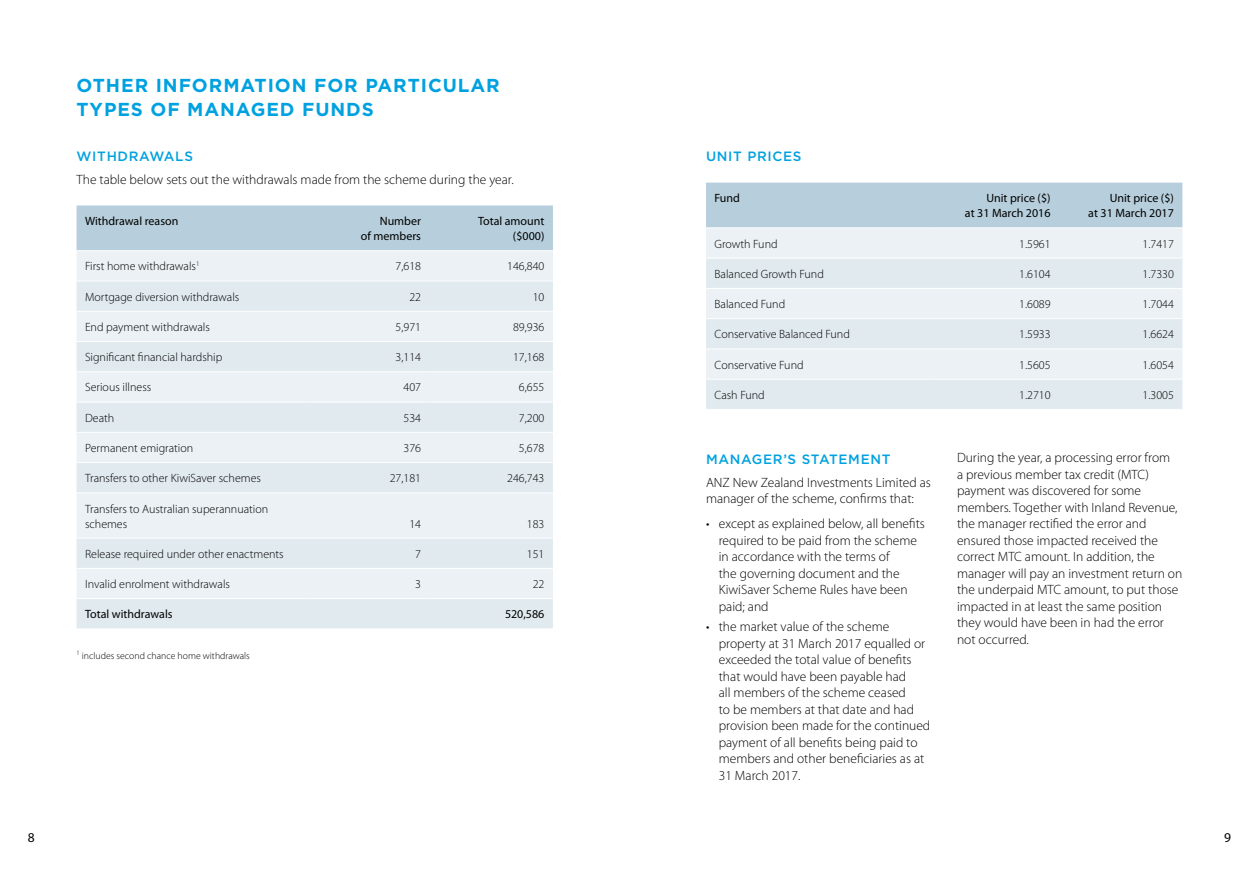
<style>
.page{position:relative;width:1259px;height:893px;background:#fff}
.page>*{position:absolute;margin:0;border:0;box-sizing:border-box;transform-origin:0 0}
.t1{font:700 18.75px/24px "Gotham";letter-spacing:.05em;color:#00a1e0}
.t2{font:300 13.5px/16.5px "Myriad Pro";color:#000}
.t3{font:500 13.5px "Gotham";letter-spacing:.05em;color:#00a1e0}
.t4{font:13.5px "Myriad Pro";color:#000}
.t5{font:300 12px/15px "Myriad Pro";color:#000}
.t6{font:12px/15px "Myriad Pro";color:#000;text-align:right}
.t7{font:300 9.75px "Myriad Pro";color:#000}
</style>
<div class="page">
<div style="left:77px;top:205px;width:476px;height:45px;background:#b7cfdc"></div>
<div style="left:77px;top:251px;width:476px;height:30px;background:#ebf1f5"></div>
<svg style="left:77px;top:282px;width:476px;height:346px;background:#e5edf1"></svg>
<hr style="left:77px;top:311px;width:229px;height:1px;background:#fff">
<hr style="left:306px;top:311px;width:123px;height:1px;background:#fff">
<hr style="left:429px;top:311px;width:124px;height:1px;background:#fff">
<hr style="left:77px;top:341px;width:229px;height:1px;background:#fff">
<hr style="left:306px;top:341px;width:123px;height:1px;background:#fff">
<hr style="left:429px;top:341px;width:124px;height:1px;background:#fff">
<hr style="left:77px;top:371px;width:229px;height:1px;background:#fff">
<hr style="left:306px;top:371px;width:123px;height:1px;background:#fff">
<hr style="left:429px;top:371px;width:124px;height:1px;background:#fff">
<hr style="left:77px;top:402px;width:229px;height:1px;background:#fff">
<hr style="left:306px;top:402px;width:123px;height:1px;background:#fff">
<hr style="left:429px;top:402px;width:124px;height:1px;background:#fff">
<hr style="left:77px;top:432px;width:229px;height:1px;background:#fff">
<hr style="left:306px;top:432px;width:123px;height:1px;background:#fff">
<hr style="left:429px;top:432px;width:124px;height:1px;background:#fff">
<hr style="left:77px;top:462px;width:229px;height:1px;background:#fff">
<hr style="left:306px;top:462px;width:123px;height:1px;background:#fff">
<hr style="left:429px;top:462px;width:124px;height:1px;background:#fff">
<hr style="left:77px;top:492px;width:229px;height:1px;background:#fff">
<hr style="left:306px;top:492px;width:123px;height:1px;background:#fff">
<hr style="left:429px;top:492px;width:124px;height:1px;background:#fff">
<hr style="left:77px;top:538px;width:229px;height:1px;background:#fff">
<hr style="left:306px;top:538px;width:123px;height:1px;background:#fff">
<hr style="left:429px;top:538px;width:124px;height:1px;background:#fff">
<hr style="left:77px;top:568px;width:229px;height:1px;background:#fff">
<hr style="left:306px;top:568px;width:123px;height:1px;background:#fff">
<hr style="left:429px;top:568px;width:124px;height:1px;background:#fff">
<hr style="left:77px;top:598px;width:229px;height:1px;background:#fff">
<hr style="left:306px;top:598px;width:123px;height:1px;background:#fff">
<hr style="left:429px;top:598px;width:124px;height:1px;background:#fff">
<div style="left:706px;top:183px;width:476px;height:44px;background:#b7cfdc"></div>
<div style="left:706px;top:228px;width:476px;height:30px;background:#ebf1f5"></div>
<svg style="left:706px;top:259px;width:476px;height:150px;background:#e5ecf1"></svg>
<hr style="left:706px;top:288px;width:229px;height:1px;background:#fff">
<hr style="left:935px;top:288px;width:124px;height:1px;background:#fff">
<hr style="left:1059px;top:288px;width:123px;height:1px;background:#fff">
<hr style="left:706px;top:318px;width:229px;height:1px;background:#fff">
<hr style="left:935px;top:318px;width:124px;height:1px;background:#fff">
<hr style="left:1059px;top:318px;width:123px;height:1px;background:#fff">
<hr style="left:706px;top:349px;width:229px;height:1px;background:#fff">
<hr style="left:935px;top:349px;width:124px;height:1px;background:#fff">
<hr style="left:1059px;top:349px;width:123px;height:1px;background:#fff">
<hr style="left:706px;top:379px;width:229px;height:1px;background:#fff">
<hr style="left:935px;top:379px;width:124px;height:1px;background:#fff">
<hr style="left:1059px;top:379px;width:123px;height:1px;background:#fff">
<h1 class="t1" style="left:77px;top:73px;width:425px">OTHER INFORMATION FOR PARTICULAR<br>TYPES OF MANAGED FUNDS</h1>
<p class="t3" style="left:77px;top:149px;width:118px">WITHDRAWALS</p>
<p class="t2" style="left:77px;top:171px;width:438px">The table below sets out the withdrawals made from the scheme during the year.</p>
<p class="t6" style="left:85px;top:213px;width:95px">Withdrawal reason</p>
<p class="t6" style="left:361px;top:213px;width:62px">Number<br>of members</p>
<p class="t6" style="left:478px;top:213px;width:68px">Total amount ($000)</p>
<p class="t5" style="left:85px;top:259px;width:116px">First home withdrawals<sup>1</sup></p>
<p class="t5" style="left:395px;top:259px;width:27px">7,618</p>
<p class="t5" style="left:507px;top:259px;width:39px">146,840</p>
<p class="t5" style="left:85px;top:289px;width:156px">Mortgage diversion withdrawals</p>
<p class="t5" style="left:409px;top:289px;width:13px">22</p>
<p class="t5" style="left:533px;top:289px;width:13px">10</p>
<p class="t5" style="left:85px;top:319px;width:126px">End payment withdrawals</p>
<p class="t5" style="left:395px;top:319px;width:27px">5,971</p>
<p class="t5" style="left:513px;top:319px;width:33px">89,936</p>
<p class="t5" style="left:85px;top:350px;width:139px">Significant financial hardship</p>
<p class="t5" style="left:395px;top:350px;width:27px">3,114</p>
<p class="t5" style="left:513px;top:350px;width:33px">17,168</p>
<p class="t5" style="left:85px;top:380px;width:68px">Serious illness</p>
<p class="t5" style="left:403px;top:380px;width:19px">407</p>
<p class="t5" style="left:519px;top:380px;width:27px">6,655</p>
<p class="t5" style="left:85px;top:410px;width:31px">Death</p>
<p class="t5" style="left:403px;top:410px;width:19px">534</p>
<p class="t5" style="left:519px;top:410px;width:27px">7,200</p>
<p class="t5" style="left:85px;top:440px;width:110px">Permanent emigration</p>
<p class="t5" style="left:403px;top:440px;width:19px">376</p>
<p class="t5" style="left:519px;top:440px;width:27px">5,678</p>
<p class="t5" style="left:85px;top:471px;width:177px">Transfers to other KiwiSaver schemes</p>
<p class="t5" style="left:390px;top:471px;width:33px">27,181</p>
<p class="t5" style="left:507px;top:471px;width:39px">246,743</p>
<p class="t5" style="left:85px;top:501px;width:185px">Transfers to Australian superannuation schemes</p>
<p class="t5" style="left:409px;top:516px;width:13px">14</p>
<p class="t5" style="left:527px;top:516px;width:19px">183</p>
<p class="t5" style="left:85px;top:546px;width:200px">Release required under other enactments</p>
<p class="t5" style="left:415px;top:546px;width:7px">7</p>
<p class="t5" style="left:527px;top:546px;width:19px">151</p>
<p class="t5" style="left:85px;top:576px;width:146px">Invalid enrolment withdrawals</p>
<p class="t5" style="left:415px;top:576px;width:7px">3</p>
<p class="t5" style="left:533px;top:576px;width:13px">22</p>
<p class="t6" style="left:85px;top:607px;width:89px">Total withdrawals</p>
<p class="t6" style="left:505px;top:607px;width:41px">520,586</p>
<p class="t7" style="left:77px;top:650px;width:175px"><sup>1</sup> includes second chance home withdrawals</p>
<p class="t3" style="left:706px;top:149px;width:97px">UNIT PRICES</p>
<p class="t6" style="left:714px;top:191px;width:27px">Fund</p>
<p class="t6" style="left:965px;top:191px;width:87px">Unit price ($)<br>at 31 March 2016</p>
<p class="t6" style="left:1088px;top:191px;width:87px">Unit price ($)<br>at 31 March 2017</p>
<p class="t5" style="left:714px;top:236px;width:65px">Growth Fund</p>
<p class="t5" style="left:1019px;top:236px;width:33px">1.5961</p>
<p class="t5" style="left:1142px;top:236px;width:33px">1.7417</p>
<p class="t5" style="left:714px;top:266px;width:111px">Balanced Growth Fund</p>
<p class="t5" style="left:1019px;top:266px;width:33px">1.6104</p>
<p class="t5" style="left:1142px;top:266px;width:33px">1.7330</p>
<p class="t5" style="left:714px;top:296px;width:72px">Balanced Fund</p>
<p class="t5" style="left:1019px;top:296px;width:33px">1.6089</p>
<p class="t5" style="left:1142px;top:296px;width:33px">1.7044</p>
<p class="t5" style="left:714px;top:327px;width:137px">Conservative Balanced Fund</p>
<p class="t5" style="left:1019px;top:327px;width:33px">1.5933</p>
<p class="t5" style="left:1142px;top:327px;width:33px">1.6624</p>
<p class="t5" style="left:714px;top:357px;width:91px">Conservative Fund</p>
<p class="t5" style="left:1019px;top:357px;width:33px">1.5605</p>
<p class="t5" style="left:1142px;top:357px;width:33px">1.6054</p>
<p class="t5" style="left:714px;top:387px;width:52px">Cash Fund</p>
<p class="t5" style="left:1019px;top:387px;width:33px">1.2710</p>
<p class="t5" style="left:1142px;top:387px;width:33px">1.3005</p>
<p class="t3" style="left:706px;top:451px;width:186px">MANAGER’S STATEMENT</p>
<p class="t2" style="left:706px;top:474px;width:226px">ANZ New Zealand Investments Limited as manager of the scheme, confirms that:</p>
<p class="t2" style="left:719px;top:515px;width:208px;text-indent:-13px">• except as explained below, all benefits required to be paid from the scheme in accordance with the terms of<br>the governing document and the<br>KiwiSaver Scheme Rules have been paid; and</p>
<p class="t2" style="left:719px;top:618px;width:213px;text-indent:-13px">• the market value of the scheme property at 31 March 2017 equalled or exceeded the total value of benefits that would have been payable had<br>all members of the scheme ceased<br>to be members at that date and had provision been made for the continued payment of all benefits being paid to members and other beneficiaries as at<br>31 March 2017.</p>
<p class="t2" style="left:957px;top:450px;width:227px">During the year, a processing error from<br>a previous member tax credit (MTC) payment was discovered for some members. Together with Inland Revenue, the manager rectified the error and ensured those impacted received the correct MTC amount. In addition, the manager will pay an investment return on the underpaid MTC amount, to put those impacted in at least the same position they would have been in had the error not occurred.</p>
<p class="t4" style="left:28px;top:829px;width:8px">8</p>
<p class="t4" style="left:1224px;top:829px;width:8px">9</p>
</div>
